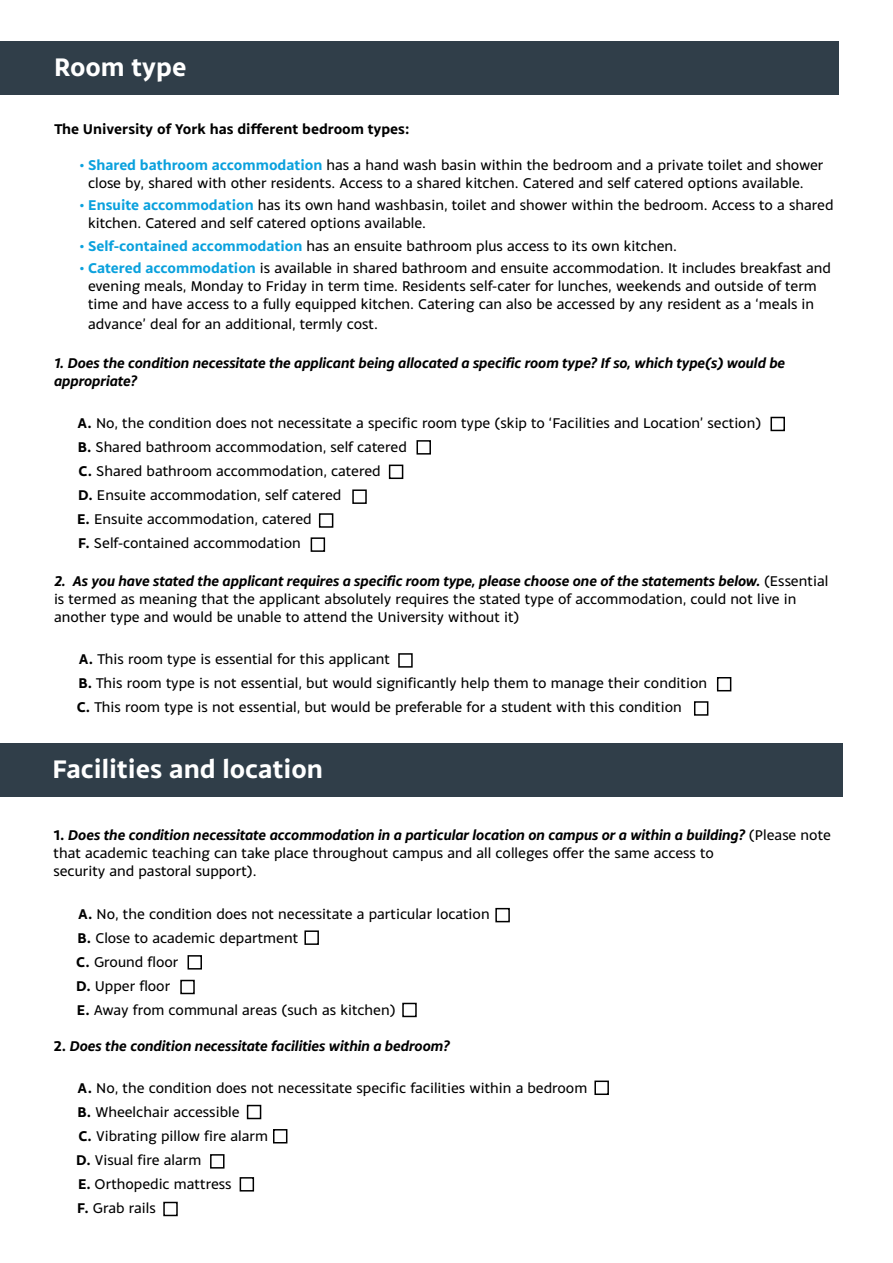
<style>
.page{position:relative;width:893px;height:1263px;background:#fff}
.page>*{position:absolute;margin:0;border:0;box-sizing:border-box;transform-origin:0 0}
.t1{font:700 27px "Monsal Gothic";color:#fff}
.t2{font:15px/24px "Monsal Gothic";color:#000}
.t3{font:italic 700 15px/18px "Monsal Gothic";color:#000}
.t4{font:700 15px "Monsal Gothic";color:#000}
.s1{font-weight:700;color:#0ba1dd}
.s2{font-weight:700}
.s3{font-weight:700;font-style:italic}
.s4{font-style:normal}
</style>
<div class="page">
<div style="left:0;top:42px;width:838px;height:53px;background:#303e49"></div>
<div style="left:0;top:744px;width:842px;height:53px;background:#303e49"></div>
<div style="left:770px;top:417px;width:15px;height:14px;border:2px solid #000"></div>
<div style="left:416px;top:440px;width:15px;height:15px;border:2px solid #000"></div>
<div style="left:389px;top:465px;width:14px;height:14px;border:2px solid #000"></div>
<div style="left:352px;top:489px;width:15px;height:15px;border:2px solid #000"></div>
<div style="left:319px;top:513px;width:14px;height:15px;border:2px solid #000"></div>
<div style="left:311px;top:537px;width:14px;height:15px;border:2px solid #000"></div>
<div style="left:398px;top:653px;width:15px;height:15px;border:2px solid #000"></div>
<div style="left:717px;top:677px;width:14px;height:14px;border:2px solid #000"></div>
<div style="left:694px;top:701px;width:14px;height:15px;border:2px solid #000"></div>
<div style="left:495px;top:908px;width:15px;height:14px;border:2px solid #000"></div>
<div style="left:304px;top:930px;width:15px;height:15px;border:2px solid #000"></div>
<div style="left:188px;top:955px;width:14px;height:14px;border:2px solid #000"></div>
<div style="left:180px;top:980px;width:15px;height:14px;border:2px solid #000"></div>
<div style="left:402px;top:1003px;width:15px;height:14px;border:2px solid #000"></div>
<div style="left:594px;top:1080px;width:15px;height:15px;border:2px solid #000"></div>
<div style="left:247px;top:1105px;width:14px;height:14px;border:2px solid #000"></div>
<div style="left:273px;top:1129px;width:14px;height:14px;border:2px solid #000"></div>
<div style="left:210px;top:1154px;width:15px;height:14px;border:2px solid #000"></div>
<div style="left:240px;top:1177px;width:14px;height:14px;border:2px solid #000"></div>
<div style="left:163px;top:1202px;width:15px;height:14px;border:2px solid #000"></div>
<h1 class="t1" style="left:54px;top:49px;width:134px">Room type</h1>
<p class="t4" style="left:54px;top:119px;width:357px">The University of York has different bedroom types:</p>
<p class="t2" style="left:88px;top:155px;width:737px;line-height:18px;text-indent:-9px"><span class="s1">• Shared bathroom accommodation</span> has a hand wash basin within the bedroom and a private toilet and shower close by, shared with other residents. Access to a shared kitchen. Catered and self catered options available.</p>
<p class="t2" style="left:88px;top:196px;width:747px;line-height:18px;text-indent:-9px"><span class="s1">• Ensuite accommodation</span> has its own hand washbasin, toilet and shower within the bedroom. Access to a shared kitchen. Catered and self catered options available.</p>
<p class="t2" style="left:80px;top:233px;width:599px"><span class="s1">• Self-contained accommodation</span> has an ensuite bathroom plus access to its own kitchen.</p>
<p class="t2" style="left:80px;top:259px;width:753px;line-height:18px;text-align:center"><span class="s1">• Catered accommodation</span> is available in shared bathroom and ensuite accommodation. It includes breakfast and evening meals, Monday to Friday in term time. Residents self-cater for lunches, weekends and outside of term time and have access to a fully equipped kitchen. Catering can also be accessed by any resident as a ‘meals in</p>
<p class="t2" style="left:88px;top:312px;width:291px">advance’ deal for an additional, termly cost.</p>
<p class="t3" style="left:54px;top:354px;width:733px">1. Does the condition necessitate the applicant being allocated a specific room type? If so, which type(s) would be appropriate?</p>
<p class="t2" style="left:77px;top:411px;width:686px"><span class="s2">A.</span> No, the condition does not necessitate a specific room type (skip to ‘Facilities and Location’ section)<br><span class="s2">B.</span> Shared bathroom accommodation, self catered<br><span class="s2">C.</span> Shared bathroom accommodation, catered<br><span class="s2">D.</span> Ensuite accommodation, self catered<br><span class="s2">E.</span> Ensuite accommodation, catered<br><span class="s2">F.</span> Self-contained accommodation</p>
<p class="t2" style="left:54px;top:572px;width:776px;line-height:18px"><span class="s3">2. As you have stated the applicant requires a specific room type, please choose one of the statements below.</span> (Essential is termed as meaning that the applicant absolutely requires the stated type of accommodation, could not live in another type and would be unable to attend the University without it)</p>
<p class="t2" style="left:77px;top:647px;width:632px"><span class="s2">A.</span> This room type is essential for this applicant<br><span class="s2">B.</span> This room type is not essential, but would significantly help them to manage their condition<br><span class="s2">C.</span> This room type is not essential, but would be preferable for a student with this condition</p>
<h1 class="t1" style="left:52px;top:751px;width:272px">Facilities and location</h1>
<p class="t2" style="left:54px;top:826px;width:779px;line-height:18px"><span class="s2">1.</span> <span class="s3">Does the condition necessitate accommodation in a particular location on campus or a within a building?</span> (Please note that academic teaching can take place throughout campus and all colleges offer the same access to<br>security and pastoral support).</p>
<p class="t2" style="left:76px;top:901px;width:415px"><span class="s2">A.</span> No, the condition does not necessitate a particular location <span class="s2">B.</span> Close to academic department<br><span class="s2">C.</span> Ground floor<br><span class="s2">D.</span> Upper floor<br><span class="s2">E.</span> Away from communal areas (such as kitchen)</p>
<p class="t3" style="left:54px;top:1036px;width:398px"><span class="s4">2.</span> Does the condition necessitate facilities within a bedroom?</p>
<p class="t2" style="left:76px;top:1075px;width:512px"><span class="s2">A.</span> No, the condition does not necessitate specific facilities within a bedroom<br><span class="s2">B.</span> Wheelchair accessible<br><span class="s2">C.</span> Vibrating pillow fire alarm<br><span class="s2">D.</span> Visual fire alarm<br><span class="s2">E.</span> Orthopedic mattress<br><span class="s2">F.</span> Grab rails</p>
</div>
